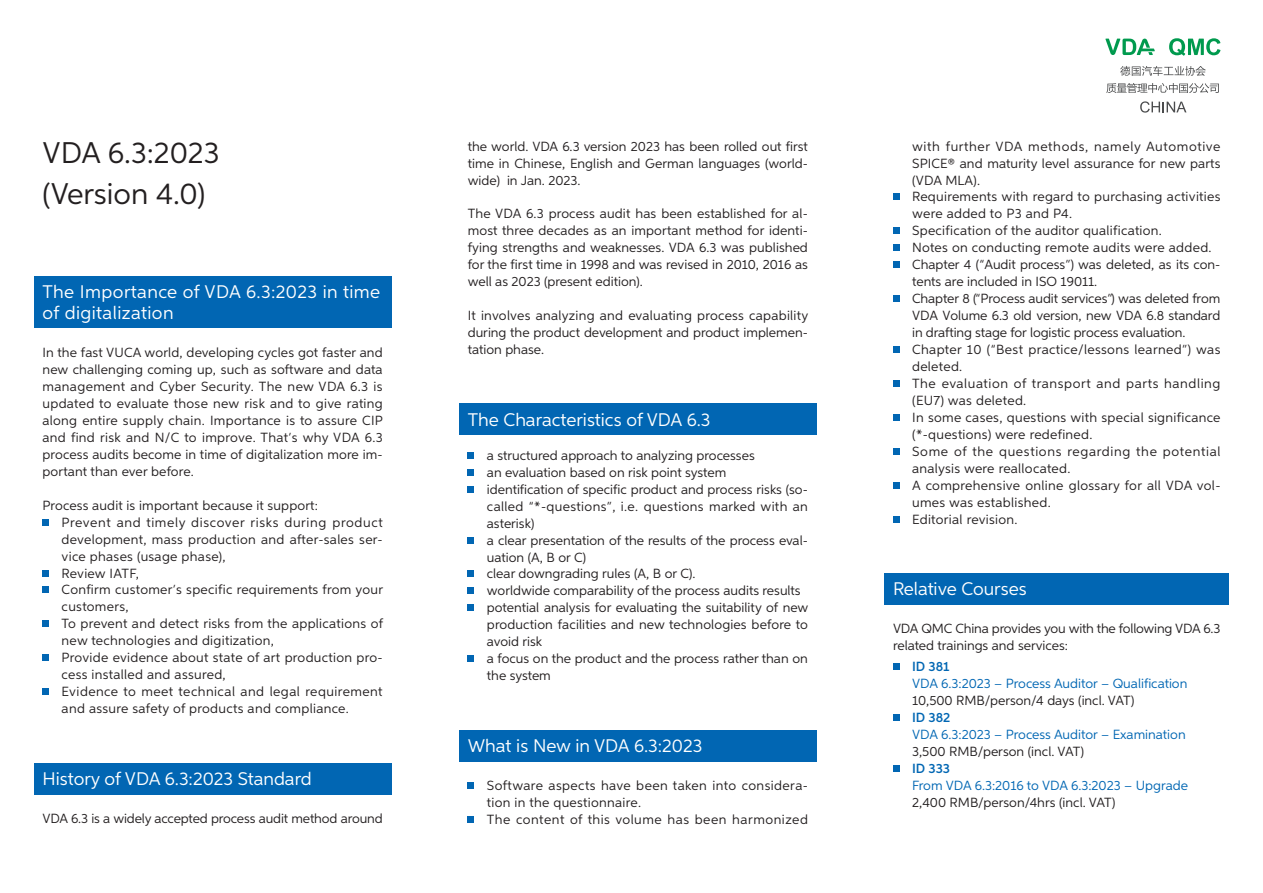
<style>
.page{position:relative;width:1263px;height:893px;background:#fff}
.page>*{position:absolute;margin:0;border:0;box-sizing:border-box;transform-origin:0 0}
.t1{font:30px/40.5px "Aspira";color:#231f20}
.t2{font:18.3px "Aspira";color:#fff}
.t3{font:18.3px/21px "Aspira";letter-spacing:.02em;color:#fff}
.t4{font:13.35px/17px "Aspira";letter-spacing:.01em;color:#231f20;text-align:justify}
.t5{font:13.35px "Aspira";color:#0166b3}
.t6{font:13.35px/17px "Aspira";letter-spacing:.03em;color:#231f20}
.t7{font:13.35px/17px "Aspira";letter-spacing:-.015em;color:#231f20}
.t8{font:13.35px "Aspira";letter-spacing:-.01em;color:#231f20}
.t9{font:600 13.35px "Aspira";color:#0166b3}
.s1{font-family:"Microsoft Ya Hei";font-size:12px}
</style>
<div class="page">
<div style="left:34px;top:763px;width:357px;height:32px;background:#0166b3"></div>
<div style="left:459px;top:403px;width:357px;height:32px;background:#0166b3"></div>
<div style="left:459px;top:730px;width:357px;height:32px;background:#0166b3"></div>
<div style="left:884px;top:573px;width:345px;height:32px;background:#0166b3"></div>
<div style="left:34px;top:276px;width:357px;height:51px;background:#0166b3"></div>
<svg style="left:43px;top:519px;width:6px;height:6px"></svg>
<svg style="left:43px;top:570px;width:6px;height:6px"></svg>
<svg style="left:43px;top:587px;width:6px;height:6px"></svg>
<svg style="left:43px;top:621px;width:6px;height:6px"></svg>
<svg style="left:43px;top:655px;width:6px;height:6px"></svg>
<div style="left:43px;top:688px;width:6px;height:7px;background:#0166b3"></div>
<svg style="left:1169px;top:38px;width:51px;height:18px"></svg>
<svg style="left:1105px;top:39px;width:50px;height:16px"></svg>
<svg style="left:1120px;top:66px;width:86px;height:10px"></svg>
<svg style="left:1106px;top:83px;width:113px;height:10px"></svg>
<svg style="left:1140px;top:101px;width:46px;height:12px"></svg>
<svg style="left:468px;top:452px;width:6px;height:6px"></svg>
<svg style="left:468px;top:469px;width:6px;height:6px"></svg>
<svg style="left:468px;top:486px;width:6px;height:6px"></svg>
<svg style="left:468px;top:537px;width:6px;height:6px"></svg>
<svg style="left:468px;top:571px;width:6px;height:6px"></svg>
<svg style="left:468px;top:588px;width:6px;height:6px"></svg>
<svg style="left:468px;top:605px;width:6px;height:6px"></svg>
<div style="left:468px;top:655px;width:6px;height:7px;background:#0166b3"></div>
<div style="left:468px;top:782px;width:6px;height:7px;background:#0166b3"></div>
<div style="left:468px;top:816px;width:6px;height:7px;background:#0166b3"></div>
<svg style="left:893px;top:194px;width:6px;height:6px"></svg>
<svg style="left:893px;top:228px;width:6px;height:6px"></svg>
<svg style="left:893px;top:245px;width:6px;height:6px"></svg>
<svg style="left:893px;top:262px;width:6px;height:6px"></svg>
<div style="left:893px;top:295px;width:6px;height:7px;background:#0166b3"></div>
<div style="left:893px;top:346px;width:6px;height:7px;background:#0166b3"></div>
<div style="left:893px;top:380px;width:6px;height:7px;background:#0166b3"></div>
<div style="left:893px;top:414px;width:6px;height:7px;background:#0166b3"></div>
<svg style="left:893px;top:448px;width:6px;height:6px"></svg>
<svg style="left:893px;top:482px;width:6px;height:6px"></svg>
<svg style="left:893px;top:516px;width:6px;height:6px"></svg>
<svg style="left:893px;top:664px;width:6px;height:6px"></svg>
<div style="left:893px;top:714px;width:6px;height:7px;background:#0166b3"></div>
<div style="left:893px;top:765px;width:6px;height:7px;background:#0166b3"></div>
<h1 class="t1" style="left:43px;top:132px;width:178px">VDA 6.3:2023 (Version 4.0)</h1>
<h2 class="t3" style="left:43px;top:281px;width:339px">The Importance of VDA 6.3:2023 in time of digitalization</h2>
<p class="t4" style="left:43px;top:344px;width:342px">In the fast VUCA world, developing cycles got faster and new challenging coming up, such as software and data management and Cyber Security. The new VDA 6.3 is updated to evaluate those new risk and to give rating along entire supply chain. Importance is to assure CIP and find risk and N/C to improve. That<span class="s1">’</span>s why VDA 6.3 process audits become in time of digitalization more im&shy;portant than ever before.</p>
<p class="t4" style="left:62px;top:496px;width:323px;text-align:left;text-indent:-19px">Process audit is important because it support:<br>Prevent and timely discover risks during product development, mass production and after-sales ser&shy;vice phases (usage phase),<br>Review IATF,<br>Confirm customer<span class="s1">’</span>s specific requirements from your customers,<br>To prevent and detect risks from the applications of new technologies and digitization,<br>Provide evidence about state of art production pro&shy;cess installed and assured,<br>Evidence to meet technical and legal requirement and assure safety of products and compliance.</p>
<h2 class="t2" style="left:43px;top:767px;width:271px">History of VDA 6.3:2023 Standard</h2>
<p class="t8" style="left:43px;top:810px;width:342px">VDA 6.3 is a widely accepted process audit method around</p>
<p class="t4" style="left:468px;top:137px;width:342px">the world. VDA 6.3 version 2023 has been rolled out first time in Chinese, English and German languages (world&shy;wide) in Jan. 2023.</p>
<p class="t4" style="left:468px;top:205px;width:342px">The VDA 6.3 process audit has been established for al&shy;most three decades as an important method for identi&shy;fying strengths and weaknesses. VDA 6.3 was published for the first time in 1998 and was revised in 2010, 2016 as well as 2023 (present edition).</p>
<p class="t4" style="left:468px;top:307px;width:342px">It involves analyzing and evaluating process capability during the product development and product implemen&shy;tation phase.</p>
<h2 class="t2" style="left:468px;top:408px;width:244px">The Characteristics of VDA 6.3</h2>
<p class="t4" style="left:487px;top:446px;width:323px;text-align:left">a structured approach to analyzing processes<br>an evaluation based on risk point system<br>identification of specific product and process risks (so&shy;called <span class="s1">“</span>*-questions<span class="s1">”</span>, i.e. questions marked with an asterisk)<br>a clear presentation of the results of the process eval&shy;uation (A, B or C)<br>clear downgrading rules (A, B or C).<br>worldwide comparability of the process audits results potential analysis for evaluating the suitability of new production facilities and new technologies before to avoid risk<br>a focus on the product and the process rather than on the system</p>
<h2 class="t2" style="left:468px;top:734px;width:236px">What is New in VDA 6.3:2023</h2>
<p class="t6" style="left:487px;top:777px;width:323px">Software aspects have been taken into considera&shy;tion in the questionnaire.<br>The content of this volume has been harmonized</p>
<p class="t4" style="left:912px;top:137px;width:310px;text-align:left">with further VDA methods, namely Automotive SPICE® and maturity level assurance for new parts (VDA MLA).<br>Requirements with regard to purchasing activities were added to P3 and P4.<br>Specification of the auditor qualification.<br>Notes on conducting remote audits were added.<br>Chapter 4 (<span class="s1">“</span>Audit process<span class="s1">”</span>) was deleted, as its con&shy;tents are included in ISO 19011.<br>Chapter 8 (<span class="s1">“</span>Process audit services<span class="s1">”</span>) was deleted from VDA Volume 6.3 old version, new VDA 6.8 standard in drafting stage for logistic process evaluation.<br>Chapter 10 (<span class="s1">“</span>Best practice/lessons learned<span class="s1">”</span>) was deleted.<br>The evaluation of transport and parts handling (EU7) was deleted.<br>In some cases, questions with special significance (*-questions) were redefined.<br>Some of the questions regarding the potential analysis were reallocated.<br>A comprehensive online glossary for all VDA vol&shy;umes was established.<br>Editorial revision.</p>
<h2 class="t2" style="left:893px;top:578px;width:135px">Relative Courses</h2>
<p class="t7" style="left:893px;top:620px;width:329px">VDA QMC China provides you with the following VDA 6.3 related trainings and services:</p>
<p class="t9" style="left:912px;top:659px;width:39px">ID 381</p>
<p class="t5" style="left:912px;top:676px;width:277px">VDA 6.3:2023 – Process Auditor – Qualification</p>
<p class="t4" style="left:912px;top:692px;width:224px">10,500 RMB/person/4 days (incl. VAT)</p>
<p class="t9" style="left:912px;top:709px;width:40px">ID 382</p>
<p class="t5" style="left:912px;top:726px;width:275px">VDA 6.3:2023 – Process Auditor – Examination</p>
<p class="t4" style="left:912px;top:743px;width:173px">3,500 RMB/person (incl. VAT)</p>
<p class="t9" style="left:912px;top:760px;width:39px">ID 333</p>
<p class="t5" style="left:912px;top:777px;width:277px">From VDA 6.3:2016 to VDA 6.3:2023 – Upgrade</p>
<p class="t4" style="left:912px;top:794px;width:205px">2,400 RMB/person/4hrs (incl. VAT)</p>
</div>
